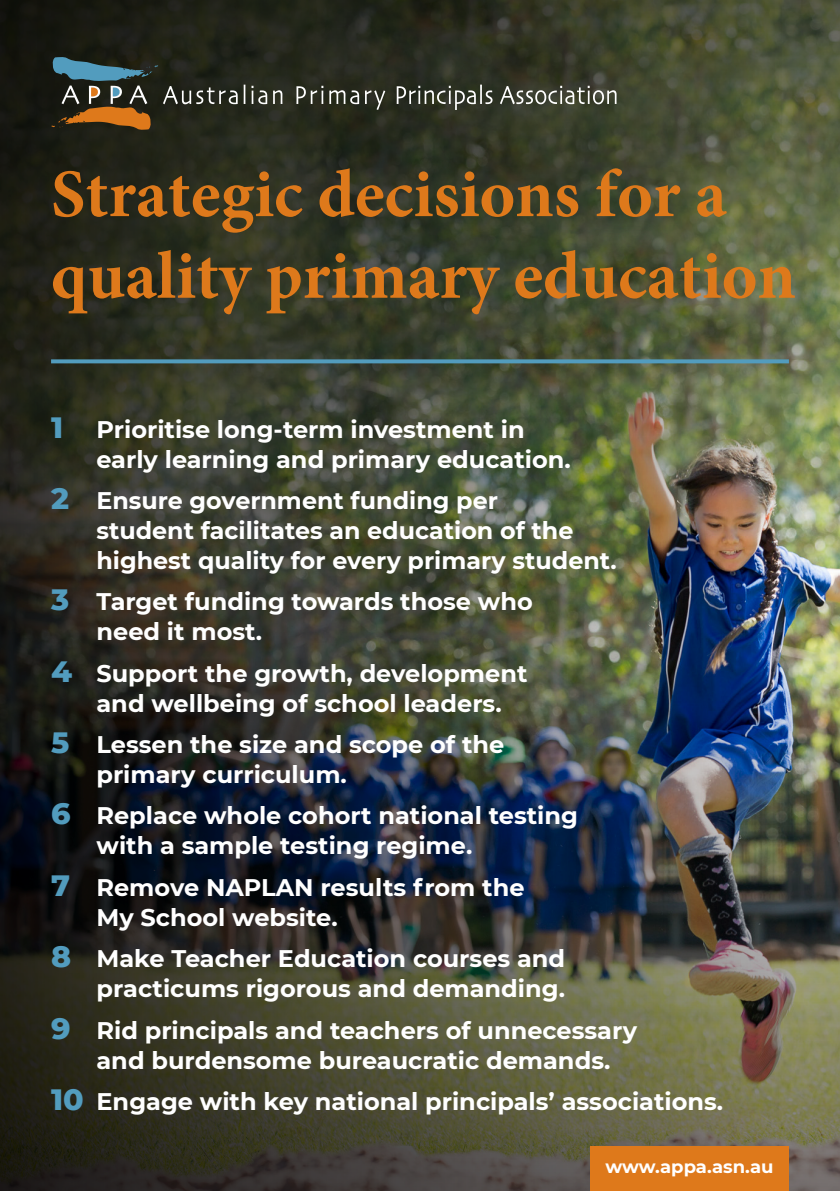
<style>
.page{position:relative;width:840px;height:1191px;background:#fff}
.page>*{position:absolute;margin:0;border:0;box-sizing:border-box;transform-origin:0 0}
.t1{font:700 68px/81.6px "Minion Pro";color:#de791b}
.t2{font:700 24px/30px "Montserrat";color:#fff}
.t3{font:700 18px "Montserrat";color:#fff}
.s1{font-weight:800;font-size:30px;color:#529cbe}
</style>
<div class="page">
<img style="left:781px;top:0;width:58px;height:574px">
<img style="left:781px;top:632px;width:58px;height:559px">
<img style="left:0;top:0;width:781px;height:1191px">
<svg style="left:51px;top:359px;width:737px;height:4px;fill:#529cbe"></svg>
<svg style="left:243px;top:85px;width:2px;height:19px"></svg>
<svg style="left:251px;top:86px;width:16px;height:18px"></svg>
<svg style="left:273px;top:90px;width:9px;height:14px"></svg>
<svg style="left:296px;top:86px;width:27px;height:18px"></svg>
<svg style="left:329px;top:90px;width:30px;height:14px"></svg>
<svg style="left:365px;top:90px;width:20px;height:20px"></svg>
<svg style="left:396px;top:85px;width:96px;height:25px"></svg>
<svg style="left:499px;top:86px;width:117px;height:18px"></svg>
<svg style="left:51px;top:57px;width:186px;height:73px"></svg>
<div style="left:590px;top:1146px;width:198px;height:45px;background:#de791b"></div>
<h1 class="t1" style="left:51px;top:153px;width:746px">Strategic decisions for a quality primary education</h1>
<p class="t2" style="left:96px;top:413px;width:475px;text-indent:-45px"><span class="s1">1</span> Prioritise long-term investment in early learning and primary education.</p>
<p class="t2" style="left:96px;top:484px;width:521px;text-indent:-45px"><span class="s1">2</span> Ensure government funding per<br>student facilitates an education of the highest quality for every primary student.</p>
<p class="t2" style="left:96px;top:585px;width:437px;text-indent:-45px"><span class="s1">3</span> Target funding towards those who need it most.</p>
<p class="t2" style="left:96px;top:657px;width:432px;text-indent:-45px"><span class="s1">4</span> Support the growth, development and wellbeing of school leaders.</p>
<p class="t2" style="left:96px;top:728px;width:409px;text-indent:-45px"><span class="s1">5</span> Lessen the size and scope of the primary curriculum.</p>
<p class="t2" style="left:96px;top:799px;width:482px;text-indent:-45px"><span class="s1">6</span> Replace whole cohort national testing with a sample testing regime.</p>
<p class="t2" style="left:96px;top:871px;width:429px;text-indent:-45px"><span class="s1">7</span> Remove NAPLAN results from the<br>My School website.</p>
<p class="t2" style="left:51px;top:942px;width:515px;text-align:right"><span class="s1">8</span> Make Teacher Education courses and practicums rigorous and demanding.</p>
<p class="t2" style="left:96px;top:1013px;width:542px;text-indent:-45px"><span class="s1">9</span> Rid principals and teachers of unnecessary and burdensome bureaucratic demands.</p>
<p class="t2" style="left:51px;top:1085px;width:673px"><span class="s1">10</span> Engage with key national principals’ associations.</p>
<p class="t3" style="left:605px;top:1153px;width:169px">www.appa.asn.au</p>
</div>
